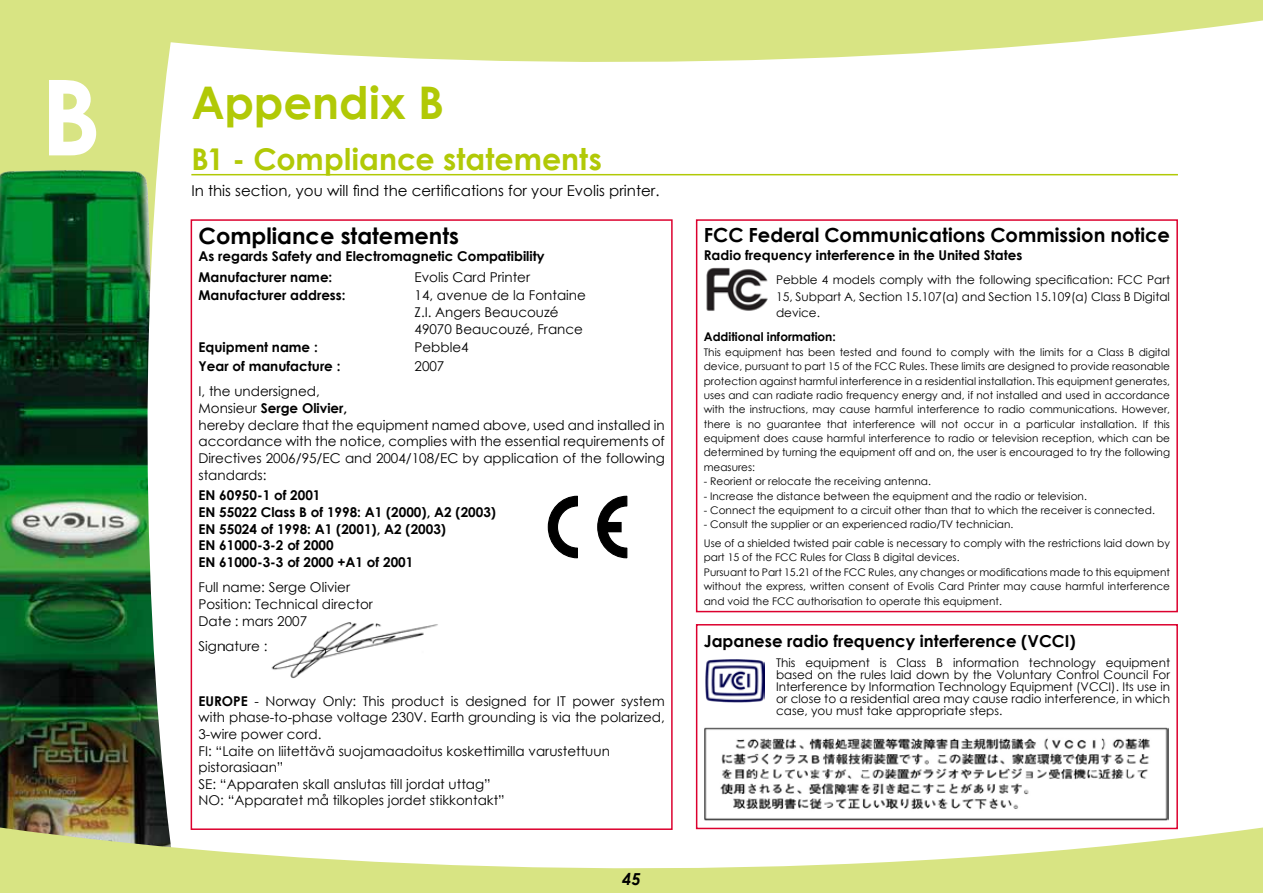
<style>
.page{position:relative;width:1263px;height:893px;background:#fff}
.page>*{position:absolute;margin:0;border:0;box-sizing:border-box;transform-origin:0 0}
.t1{font:700 105px "Century Gothic";color:#fff}
.t2{font:700 45px "Century Gothic";color:#b1c906}
.t3{font:700 30px "Century Gothic";letter-spacing:.005em;color:#b1c906}
.t4{font:700 22.5px "Century Gothic";color:#000}
.t5{font:700 19.5px "Century Gothic";color:#000}
.t6{font:700 16.5px "Century Gothic";color:#000}
.t7{font:italic 700 16.5px "Century Gothic";color:#000}
.t8{font:15px "Century Gothic";color:#000}
.t9{font:13.5px/16.6px "Century Gothic";color:#000}
.t10{font:700 13.5px/16.6px "Century Gothic";color:#000}
.t11{font:12px/12px "Century Gothic";color:#000;text-align:justify}
.t12{font:700 12px "Century Gothic";color:#000}
.t13{font:10.5px/14.4px "Century Gothic";color:#000}
.s1{font-weight:700}
</style>
<div class="page">
<div style="left:0;top:0;width:187px;height:893px;background:#d8e483"></div>
<img style="left:0;top:170px;width:136px;height:657px">
<svg style="left:136px;top:79px;width:55px;height:748px;background:#b8c9b6"></svg>
<svg style="left:0;top:827px;width:1263px;height:66px;fill:#d8e483"></svg>
<svg style="left:166px;top:0;width:1097px;height:79px;fill:#d8e483"></svg>
<hr style="left:191px;top:174px;width:987px;height:1px;background:#b1c906">
<div style="left:191px;top:219px;width:482px;height:611px;border:2px solid #dc002e"></div>
<div style="left:696px;top:219px;width:482px;height:393px;border:2px solid #dc002e"></div>
<div style="left:696px;top:624px;width:482px;height:205px;border:2px solid #dc002e"></div>
<svg style="left:548px;top:496px;width:30px;height:62px"></svg>
<svg style="left:597px;top:496px;width:31px;height:62px"></svg>
<div style="left:606px;top:522px;width:15px;height:10px;background:#000"></div>
<div style="left:606px;top:522px;width:16px;height:10px;border:1px solid #000"></div>
<img style="left:271px;top:622px;width:167px;height:57px">
<img style="left:706px;top:267px;width:62px;height:44px">
<img style="left:706px;top:659px;width:58px;height:44px">
<img style="left:704px;top:727px;width:465px;height:94px">
<h1 class="t1" style="left:40px;top:38px;width:62px">B</h1>
<h2 class="t2" style="left:191px;top:68px;width:254px">Appendix B</h2>
<h3 class="t3" style="left:191px;top:136px;width:412px">B1 - Compliance statements</h3>
<h3 class="t8" style="left:191px;top:180px;width:470px">In this section, you will find the certifications for your Evolis printer.</h3>
<h3 class="t4" style="left:198px;top:219px;width:262px">Compliance statements</h3>
<p class="t10" style="left:198px;top:245px;width:348px;line-height:20.9px">As regards Safety and Electromagnetic Compatibility<br>Manufacturer name:</p>
<p class="t9" style="left:414px;top:268px;width:117px">Evolis Card Printer</p>
<p class="t10" style="left:198px;top:287px;width:149px">Manufacturer address:</p>
<p class="t9" style="left:414px;top:287px;width:173px">14, avenue de la Fontaine<br>Z.I. Angers Beaucouzé<br>49070 Beaucouzé, France</p>
<p class="t10" style="left:198px;top:339px;width:121px">Equipment name :</p>
<p class="t9" style="left:414px;top:339px;width:56px">Pebble4</p>
<p class="t10" style="left:198px;top:357px;width:144px">Year of manufacture :</p>
<p class="t9" style="left:414px;top:358px;width:31px">2007</p>
<p class="t9" style="left:198px;top:383px;width:468px">I, the undersigned,<br>Monsieur <span class="s1">Serge Olivier,<br></span>hereby declare that the equipment named above, used and installed in accordance with the notice, complies with the essential requirements of Directives 2006/95/EC and 2004/108/EC by application of the following standards:</p>
<p class="t10" style="left:198px;top:487px;width:299px">EN 60950-1 of 2001<br>EN 55022 Class B of 1998: A1 (2000), A2 (2003)<br>EN 55024 of 1998: A1 (2001), A2 (2003)<br>EN 61000-3-2 of 2000<br>EN 61000-3-3 of 2000 +A1 of 2001</p>
<p class="t9" style="left:198px;top:579px;width:176px">Full name: Serge Olivier<br>Position: Technical director<br>Date : mars 2007</p>
<p class="t9" style="left:198px;top:637px;width:71px">Signature :</p>
<p class="t9" style="left:198px;top:692px;width:468px"><span class="s1">EUROPE</span> - Norway Only: This product is designed for IT power system with phase-to-phase voltage 230V. Earth grounding is via the polarized, 3-wire power cord.<br>FI: “Laite on liitettävä suojamaadoitus koskettimilla varustettuun pistorasiaan”<br>SE: “Apparaten skall anslutas till jordat uttag”<br>NO: “Apparatet må tilkoples jordet stikkontakt”</p>
<h3 class="t7" style="left:622px;top:867px;width:20px">45</h3>
<h3 class="t5" style="left:704px;top:220px;width:468px">FCC Federal Communications Commission notice</h3>
<p class="t10" style="left:704px;top:246px;width:320px">Radio frequency interference in the United States</p>
<p class="t11" style="left:776px;top:272px;width:395px;line-height:16.2px">Pebble 4 models comply with the following specification: FCC Part 15, Subpart A, Section 15.107(a) and Section 15.109(a) Class B Digital device.</p>
<p class="t12" style="left:704px;top:328px;width:133px">Additional information:</p>
<p class="t13" style="left:704px;top:345px;width:468px;text-align:justify">This equipment has been tested and found to comply with the limits for a Class B digital device, pursuant to part 15 of the FCC Rules. These limits are designed to provide reasonable protection against harmful interference in a residential installation. This equipment generates, uses and can radiate radio frequency energy and, if not installed and used in accordance with the instructions, may cause harmful interference to radio communications. However, there is no guarantee that interference will not occur in a particular installation. If this equipment does cause harmful interference to radio or television reception, which can be determined by turning the equipment off and on, the user is encouraged to try the following measures:</p>
<p class="t13" style="left:704px;top:474px;width:229px">- Reorient or relocate the receiving antenna.</p>
<p class="t13" style="left:704px;top:488px;width:385px">- Increase the distance between the equipment and the radio or television.</p>
<p class="t13" style="left:704px;top:503px;width:453px">- Connect the equipment to a circuit other than that to which the receiver is connected.</p>
<p class="t13" style="left:704px;top:515px;width:468px;line-height:18.6px">- Consult the supplier or an experienced radio/TV technician.<br>Use of a shielded twisted pair cable is necessary to comply with the restrictions laid down by</p>
<p class="t13" style="left:704px;top:550px;width:468px">part 15 of the FCC Rules for Class B digital devices.<br>Pursuant to Part 15.21 of the FCC Rules, any changes or modifications made to this equipment without the express, written consent of Evolis Card Printer may cause harmful interference and void the FCC authorisation to operate this equipment.</p>
<h3 class="t6" style="left:704px;top:628px;width:373px">Japanese radio frequency interference (VCCI)</h3>
<p class="t11" style="left:776px;top:656px;width:395px">This equipment is Class B information technology equipment based on the rules laid down by the Voluntary Control Council For Interference by Information Technology Equipment (VCCI). Its use in or close to a residential area may cause radio interference, in which case, you must take appropriate steps.</p>
</div>
